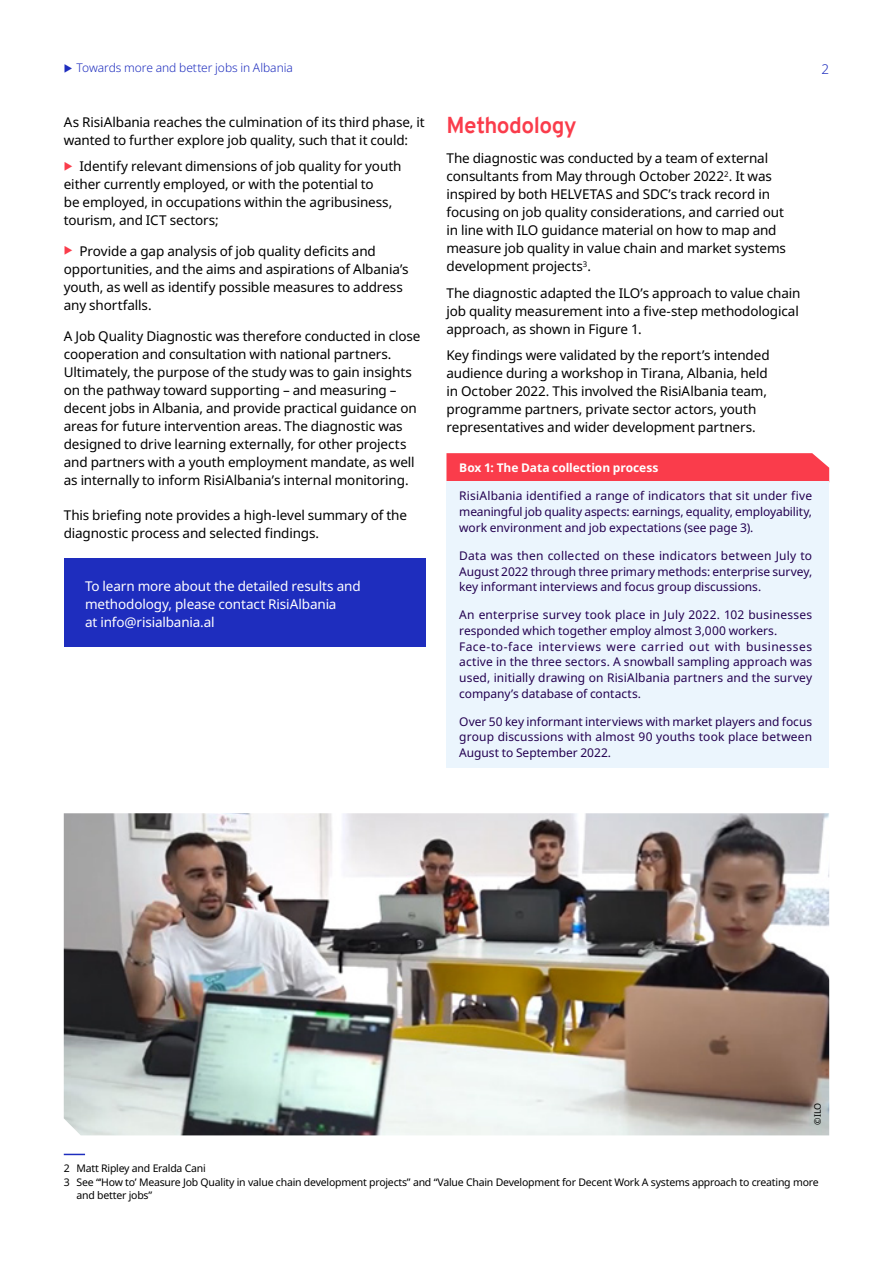
<style>
.page{position:relative;width:893px;height:1263px;background:#fff}
.page>*{position:absolute;margin:0;border:0;box-sizing:border-box;transform-origin:0 0}
.Factsheet_A4_-_Bulle{font:700 22.5px "Overpass";letter-spacing:-.02em;color:#fa3c4b}
.Fact_sheet_A4_-_Body{font:13.5px/18px "Noto Sans";letter-spacing:-.01em;color:#000}
.Factsheet_A4_-_Bulle-2{font:13.5px/18px "Noto Sans";letter-spacing:-.01em;color:#000}
.Factsheet_A4_-_Bulle-3{font:13.5px/18px "Noto Sans";letter-spacing:-.01em;color:#fff}
.t1{font:300 13.5px "Noto Sans";color:#1e2dbe}
.Factsheet_A4_-_Bulle-4{font:12px/15.6px "Noto Sans";letter-spacing:.005em;color:#230050;text-align:justify}
.t2{font:300 12px "Noto Sans";letter-spacing:-.005em;color:#1e2dbe}
.Factsheet_A4_-_Bulle-5{font:700 12px "Noto Sans";letter-spacing:-.005em;color:#fff}
.Factsheet_A4_-_Bulle-6{font:10.5px "Noto Sans";letter-spacing:-.02em;color:#000}
.Factsheet_A4_-_Bulle-7{font:9px "Noto Sans";color:#000}
</style>
<div class="page">
<div style="left:64px;top:558px;width:361px;height:89px;background:#1e2dbe"></div>
<svg style="left:64px;top:1154px;width:21px;height:1px"></svg>
<div style="left:446px;top:453px;width:383px;height:28px;background:#fa3c4b"></div>
<div style="left:446px;top:481px;width:383px;height:61px;background:#ebf5fd"></div>
<div style="left:446px;top:541px;width:383px;height:60px;background:#ebf5fd"></div>
<div style="left:446px;top:601px;width:383px;height:44px;background:#ebf5fd"></div>
<div style="left:446px;top:632px;width:383px;height:76px;background:#ebf5fd"></div>
<div style="left:446px;top:707px;width:383px;height:60px;background:#ebf5fd"></div>
<img style="left:64px;top:813px;width:765px;height:322px">
<p class="t2" style="left:77px;top:60px;width:218px">Towards more and better jobs in Albania</p>
<p class="Fact_sheet_A4_-_Body" style="left:64px;top:113px;width:362px">As RisiAlbania reaches the culmination of its third phase, it wanted to further explore job quality, such that it could:</p>
<p class="Fact_sheet_A4_-_Body" style="left:64px;top:157px;width:339px;text-indent:16px">Identify relevant dimensions of job quality for youth either currently employed, or with the potential to<br>be employed, in occupations within the agribusiness, tourism, and ICT sectors;</p>
<p class="Fact_sheet_A4_-_Body" style="left:64px;top:242px;width:346px;text-indent:16px">Provide a gap analysis of job quality deficits and opportunities, and the aims and aspirations of Albania’s youth, as well as identify possible measures to address any shortfalls.</p>
<p class="Fact_sheet_A4_-_Body" style="left:64px;top:327px;width:358px">A Job Quality Diagnostic was therefore conducted in close cooperation and consultation with national partners.<br>Ultimately, the purpose of the study was to gain insights on the pathway toward supporting – and measuring – decent jobs in Albania, and provide practical guidance on areas for future intervention areas. The diagnostic was designed to drive learning externally, for other projects and partners with a youth employment mandate, as well as internally to inform RisiAlbania’s internal monitoring.</p>
<p class="Fact_sheet_A4_-_Body" style="left:64px;top:506px;width:345px">This briefing note provides a high-level summary of the diagnostic process and selected findings.</p>
<p class="Factsheet_A4_-_Bulle-3" style="left:85px;top:577px;width:277px">To learn more about the detailed results and methodology, please contact RisiAlbania<br>at info@risialbania.al</p>
<p class="t1" style="left:821px;top:59px;width:9px">2</p>
<p class="Factsheet_A4_-_Bulle" style="left:446px;top:109px;width:132px">Methodology</p>
<p class="Factsheet_A4_-_Bulle-2" style="left:446px;top:150px;width:341px">The diagnostic was conducted by a team of external consultants from May through October 2022<sup>2</sup>. It was inspired by both HELVETAS and SDC’s track record in focusing on job quality considerations, and carried out in line with ILO guidance material on how to map and measure job quality in value chain and market systems development projects<sup>3</sup>.</p>
<p class="Factsheet_A4_-_Bulle-2" style="left:446px;top:284px;width:355px;text-align:justify">The diagnostic adapted the ILO’s approach to value chain job quality measurement into a five-step methodological approach, as shown in Figure 1.</p>
<p class="Factsheet_A4_-_Bulle-2" style="left:446px;top:347px;width:325px">Key findings were validated by the report’s intended audience during a workshop in Tirana, Albania, held in October 2022. This involved the RisiAlbania team, programme partners, private sector actors, youth representatives and wider development partners.</p>
<p class="Factsheet_A4_-_Bulle-5" style="left:459px;top:459px;width:201px">Box 1: The Data collection process</p>
<p class="Factsheet_A4_-_Bulle-4" style="left:459px;top:488px;width:354px">RisiAlbania identified a range of indicators that sit under five meaningful job quality aspects: earnings, equality, employability, work environment and job expectations (see page 3).</p>
<p class="Factsheet_A4_-_Bulle-4" style="left:459px;top:548px;width:354px">Data was then collected on these indicators between July to August 2022 through three primary methods: enterprise survey, key informant interviews and focus group discussions.</p>
<p class="Factsheet_A4_-_Bulle-4" style="left:459px;top:608px;width:354px;text-align:left">An enterprise survey took place in July 2022. 102 businesses responded which together employ almost 3,000 workers.<br>Face-to-face interviews were carried out with businesses active in the three sectors. A snowball sampling approach was used, initially drawing on RisiAlbania partners and the survey company’s database of contacts.</p>
<p class="Factsheet_A4_-_Bulle-4" style="left:459px;top:714px;width:354px">Over 50 key informant interviews with market players and focus group discussions with almost 90 youths took place between August to September 2022.</p>
<p class="Factsheet_A4_-_Bulle-7" style="left:811px;top:1124px;width:24px;rotate:-90deg">©ILO</p>
<p class="Factsheet_A4_-_Bulle-6" style="left:64px;top:1161px;width:144px">2 Matt Ripley and Eralda Cani</p>
<p class="Factsheet_A4_-_Bulle-6" style="left:64px;top:1174px;width:756px">3 See “‘How to’ Measure Job Quality in value chain development projects” and “Value Chain Development for Decent Work A systems approach to creating more</p>
<p class="Factsheet_A4_-_Bulle-6" style="left:77px;top:1188px;width:77px">and better jobs”</p>
</div>
